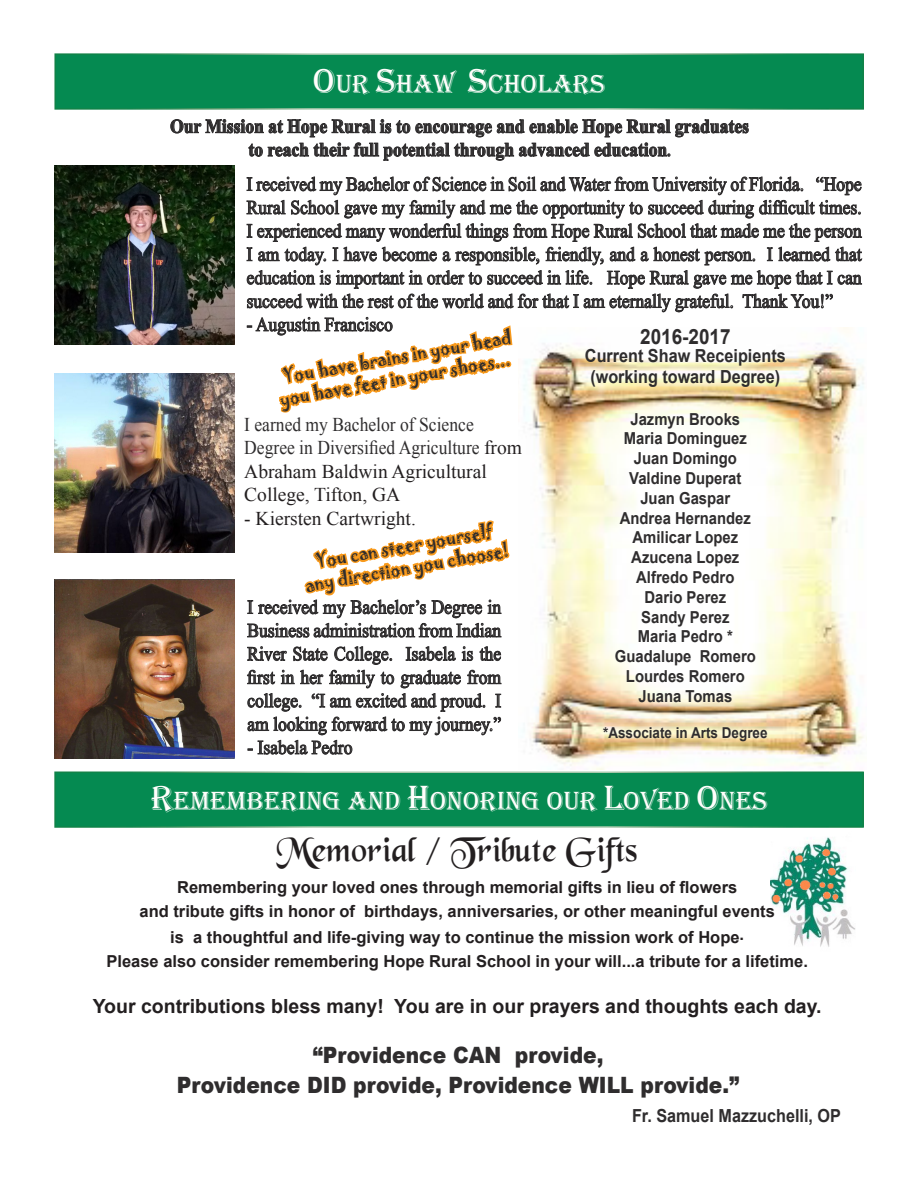
<style>
.page{position:relative;width:918px;height:1188px;background:#fff}
.page>*{position:absolute;margin:0;border:0;box-sizing:border-box;transform-origin:0 0}
.t1{font:36px "Black Chancery";color:#231f20}
.t2{font:27px "Algerian";color:#fffefc}
.t3{font:900 22.5px "Arial";color:#2f2d2e;scale:.9 1}
.t4{font:700 21px "Arial";color:#2f2d2e;scale:.9 1}
.t5{font:19.5px/23.4px "Times New Roman";color:#2f2d2e;text-align:justify;scale:.9 1}
.t6{font:700 19.5px "Times New Roman";color:#2f2d2e;scale:.9 1}
.t7{font:700 19.5px "Arial";color:#231f20}
.t8{font:19.5px "Times New Roman";color:#231f20}
.t9{font:18px "Jokerman";color:#2f2d2e;scale:.9 1}
.t10{font:700 18px "Arial";color:#2f2d2e;scale:.9 1}
.t11{font:700 16.5px "Arial";color:#231f20}
.t12{font:700 16.5px "Arial";color:#2f2d2e;scale:.9 1}
.t13{font:700 15px "Arial";color:#2f2d2e;scale:.9 1}
.s1{font-size:36px}
.s2{font-size:15px}
.s3{color:#231f20}
</style>
<div class="page">
<img style="left:529px;top:366px;width:335px;height:403px">
<img style="left:54px;top:579px;width:180px;height:179px">
<img style="left:54px;top:374px;width:180px;height:179px">
<div style="left:55px;top:54px;width:808px;height:55px;background:#058a51"></div>
<svg style="left:247px;top:646px;width:255px;height:109px"></svg>
<svg style="left:170px;top:119px;width:579px;height:42px"></svg>
<img style="left:770px;top:837px;width:85px;height:110px">
<div style="left:55px;top:772px;width:808px;height:55px;background:#058a51"></div>
<img style="left:55px;top:166px;width:180px;height:179px">
<svg style="left:246px;top:176px;width:616px;height:255px"></svg>
<svg style="left:247px;top:520px;width:263px;height:118px"></svg>
<p class="t2" style="left:313px;top:69px;width:293px"><span class="s1">O</span>UR <span class="s1">S</span>HAW <span class="s1">S</span>CHOLARS</p>
<p class="t6" style="left:170px;top:113px;width:645px">Our Mission at Hope Rural is to encourage and enable Hope Rural graduates</p>
<p class="t6" style="left:248px;top:136px;width:471px">to reach their full potential through advanced education<span class="s2">.</span></p>
<p class="t5" style="left:247px;top:172px;width:685px">I received my Bachelor of Science in Soil and Water from University of Florida. “Hope Rural School gave my family and me the opportunity to succeed during difficult times.<br>I experienced many wonderful things from Hope Rural School that made me the person I am today. I have become a responsible, friendly, and a honest person. I learned that education is important in order to succeed in life. Hope Rural gave me hope that I can succeed with the rest of the world and for that I am eternally grateful. Thank You!”</p>
<p class="t5" style="left:247px;top:312px;width:164px">- Augustin Francisco</p>
<p class="t9" style="left:281px;top:363px;width:259px;rotate:-10deg">You have brains in your head</p>
<p class="t4" style="left:640px;top:323px;width:102px">2016-2017</p>
<p class="t10" style="left:585px;top:343px;width:225px">Current Shaw Receipients</p>
<p class="t10" style="left:590px;top:365px;width:213px">(working toward Degree)</p>
<p class="t12" style="left:630px;top:408px;width:123px">Jazmyn Brooks</p>
<p class="t12" style="left:624px;top:428px;width:138px">Maria Dominguez</p>
<p class="t12" style="left:634px;top:447px;width:116px">Juan Domingo</p>
<p class="t12" style="left:629px;top:467px;width:126px">Valdine Duperat</p>
<p class="t12" style="left:640px;top:487px;width:101px">Juan Gaspar</p>
<p class="t12" style="left:620px;top:507px;width:147px">Andrea Hernandez</p>
<p class="t12" style="left:633px;top:527px;width:119px">Amilicar Lopez</p>
<p class="t12" style="left:631px;top:546px;width:122px">Azucena Lopez</p>
<p class="t12" style="left:636px;top:566px;width:111px">Alfredo Pedro</p>
<p class="t12" style="left:645px;top:586px;width:92px">Dario Perez</p>
<p class="t12" style="left:641px;top:606px;width:100px">Sandy Perez</p>
<p class="t12" style="left:638px;top:626px;width:107px">Maria Pedro *</p>
<p class="t12" style="left:615px;top:645px;width:158px">Guadalupe Romero</p>
<p class="t12" style="left:626px;top:665px;width:134px">Lourdes Romero</p>
<p class="t12" style="left:638px;top:685px;width:106px">Juana Tomas</p>
<p class="t13" style="left:603px;top:722px;width:184px">*Associate in Arts Degree</p>
<p class="t9" style="left:278px;top:386px;width:261px;rotate:-10deg">you have feet in your shoes...</p>
<p class="t5" style="left:244px;top:412px;width:310px;text-align:left">I earned my Bachelor of Science<br>Degree in Diversified Agriculture <span class="s3">from<br>Abraham Baldwin Agricultural<br>College, Tifton, GA</span></p>
<p class="t8" style="left:244px;top:505px;width:173px">- Kiersten Cartwright.</p>
<p class="t9" style="left:313px;top:548px;width:200px;rotate:-10deg">You can steer yourself</p>
<p class="t9" style="left:303px;top:572px;width:231px;rotate:-10deg">any direction you choose!</p>
<p class="t5" style="left:247px;top:595px;width:284px">I received my Bachelor’s Degree in Business administration from Indian River State College. Isabela is the first in her family to graduate from college. “I am excited and proud. I am looking forward to my journey.”</p>
<p class="t5" style="left:247px;top:735px;width:118px">- Isabela Pedro</p>
<p class="t2" style="left:151px;top:786px;width:298px"><span class="s1">R</span>EMEMBERING AND <span class="s1">H</span>ONOR</p>
<p class="t2" style="left:497px;top:786px;width:272px">ING OUR <span class="s1">L</span>OVED <span class="s1">O</span>NES</p>
<p class="t1" style="left:277px;top:831px;width:362px">Memorial / Tribute Gifts</p>
<p class="t11" style="left:177px;top:876px;width:562px">Remembering your loved ones through memorial gifts in lieu of flowers</p>
<p class="t11" style="left:140px;top:900px;width:637px">and tribute gifts in honor of birthdays, anniversaries, or other meaningful events</p>
<p class="t11" style="left:170px;top:926px;width:575px">is a thoughtful and life-giving way to continue the mission work of Hope.</p>
<p class="t11" style="left:106px;top:950px;width:703px">Please also consider remembering Hope Rural School in your will...a tribute for a lifetime.</p>
<p class="t7" style="left:93px;top:993px;width:730px">Your contributions bless many! You are in our prayers and thoughts each day.</p>
<p class="t3" style="left:313px;top:1038px;width:324px">“Providence CAN provide,</p>
<p class="t3" style="left:177px;top:1068px;width:626px">Providence DID provide, Providence WILL provide.”</p>
<p class="t10" style="left:632px;top:1104px;width:234px">Fr. Samuel Mazzuchelli, OP</p>
</div>
